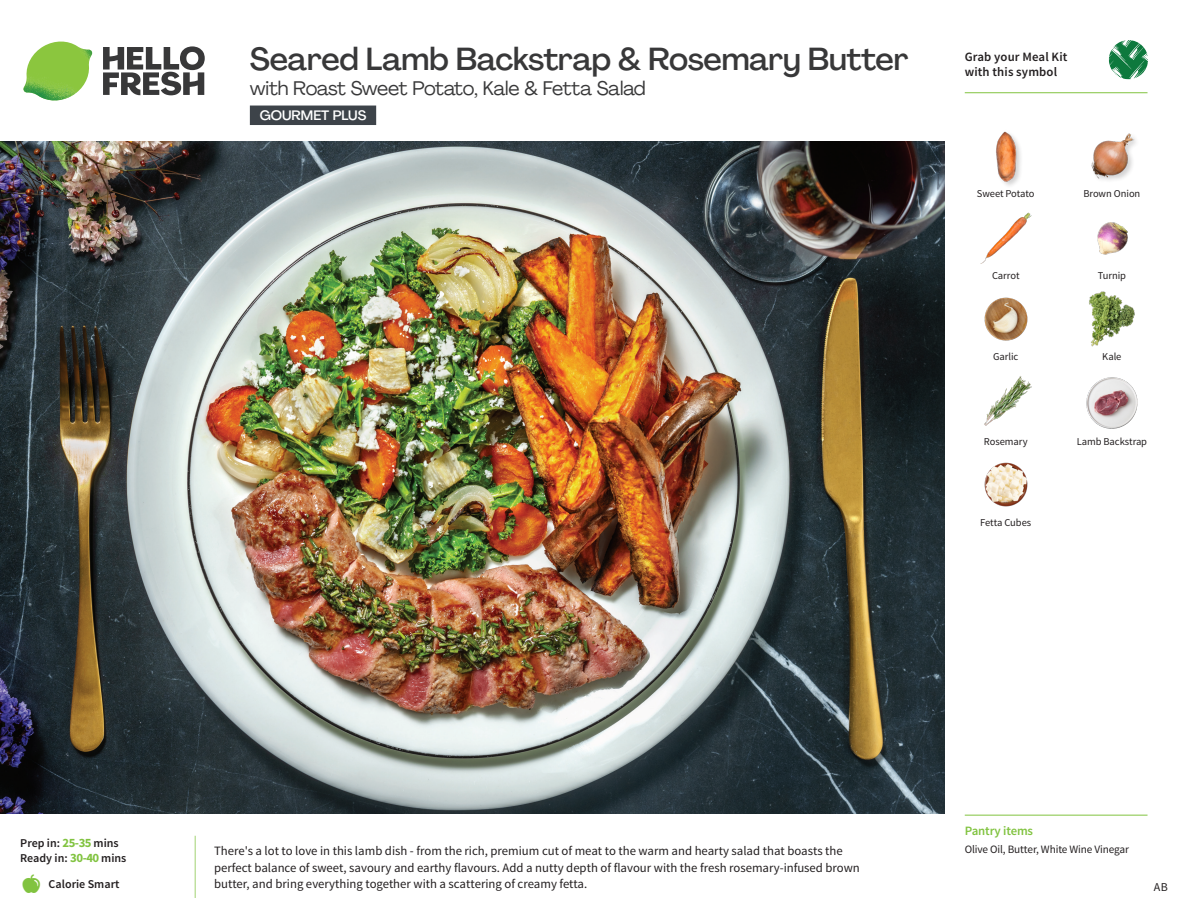
<style>
.page{position:relative;width:1188px;height:918px;background:#fff}
.page>*{position:absolute;margin:0;border:0;box-sizing:border-box;transform-origin:0 0}
._15_Titel_UK{font:500 31.5px "Agrandir";letter-spacing:-.01em;color:#383839}
._15_Titel_UK-2{font:19.5px "Agrandir";letter-spacing:-.01em;color:#383839}
.t1{font:500 13.5px "Agrandir";color:#fff}
.Step_6_Text_AU{font:12.75px/16.5px "Source Sans Pro";color:#231f20}
.t2{font:600 12.75px/15px "Source Sans Pro";letter-spacing:.01em;color:#231f20}
._04_Headers_Front{font:600 12.75px "Source Sans Pro";letter-spacing:-.01em;color:#81c340}
._04_Intro{font:600 12px "Source Sans Pro";color:#231f20}
.t3{font:12px "Source Sans Pro";color:#231f20}
._05_Pantry{font:11.25px "Source Sans Pro";letter-spacing:-.01em;color:#231f20}
._18_FRONT_ingredients{font:10.5px "Source Sans Pro";letter-spacing:-.005em;color:#231f20}
.s1{font-weight:700;font-size:12.75px;color:#81c340}
</style>
<div class="page">
<svg style="left:103px;top:46px;width:102px;height:49px"></svg>
<img style="left:23px;top:42px;width:69px;height:59px">
<img style="left:0;top:142px;width:945px;height:672px">
<div style="left:250px;top:106px;width:126px;height:19px;background:#3d4349"></div>
<svg style="left:1091px;top:40px;width:57px;height:54px"></svg>
<img style="left:1089px;top:291px;width:46px;height:56px">
<img style="left:1086px;top:378px;width:52px;height:51px">
<img style="left:984px;top:376px;width:48px;height:50px">
<img style="left:984px;top:462px;width:44px;height:45px">
<img style="left:984px;top:297px;width:44px;height:44px">
<img style="left:980px;top:212px;width:52px;height:52px">
<img style="left:1097px;top:222px;width:31px;height:33px">
<img style="left:996px;top:131px;width:25px;height:54px">
<img style="left:1091px;top:133px;width:45px;height:47px">
<hr style="left:965px;top:815px;width:183px;height:1px;background:#81c340">
<hr style="left:965px;top:92px;width:183px;height:1px;background:#81c340">
<p class="_15_Titel_UK" style="left:250px;top:40px;width:660px">Seared Lamb Backstrap &amp; Rosemary Butter</p>
<p class="_15_Titel_UK-2" style="left:250px;top:76px;width:397px">with Roast Sweet Potato, Kale &amp; Fetta Salad</p>
<p class="t1" style="left:260px;top:107px;width:108px">GOURMET PLUS</p>
<p class="t2" style="left:965px;top:50px;width:104px">Grab your Meal Kit with this symbol</p>
<p class="_18_FRONT_ingredients" style="left:977px;top:187px;width:59px">Sweet Potato</p>
<p class="_18_FRONT_ingredients" style="left:1083px;top:187px;width:58px">Brown Onion</p>
<p class="_18_FRONT_ingredients" style="left:992px;top:269px;width:29px">Carrot</p>
<p class="_18_FRONT_ingredients" style="left:1098px;top:269px;width:30px">Turnip</p>
<p class="_18_FRONT_ingredients" style="left:993px;top:350px;width:27px">Garlic</p>
<p class="_18_FRONT_ingredients" style="left:1102px;top:350px;width:21px">Kale</p>
<p class="_18_FRONT_ingredients" style="left:984px;top:435px;width:45px">Rosemary</p>
<p class="_18_FRONT_ingredients" style="left:980px;top:516px;width:52px">Fetta Cubes</p>
<p class="_18_FRONT_ingredients" style="left:1077px;top:435px;width:72px">Lamb Backstrap</p>
<p class="_04_Intro" style="left:20px;top:836px;width:100px">Prep in: <span class="s1">25-35</span> mins</p>
<p class="_04_Intro" style="left:20px;top:851px;width:108px">Ready in: <span class="s1">30-40</span> mins</p>
<p class="Step_6_Text_AU" style="left:214px;top:843px;width:647px">There's a lot to love in this lamb dish - from the rich, premium cut of meat to the warm and hearty salad that boasts the perfect balance of sweet, savoury and earthy flavours. Add a nutty depth of flavour with the fresh rosemary-infused brown butter, and bring everything together with a scattering of creamy fetta.</p>
<p class="_04_Intro" style="left:49px;top:876px;width:72px">Calorie Smart</p>
<p class="_04_Headers_Front" style="left:965px;top:822px;width:70px">Pantry items</p>
<p class="_05_Pantry" style="left:965px;top:842px;width:166px">Olive Oil, Butter, White Wine Vinegar</p>
<p class="t3" style="left:1154px;top:879px;width:15px">AB</p>
</div>
